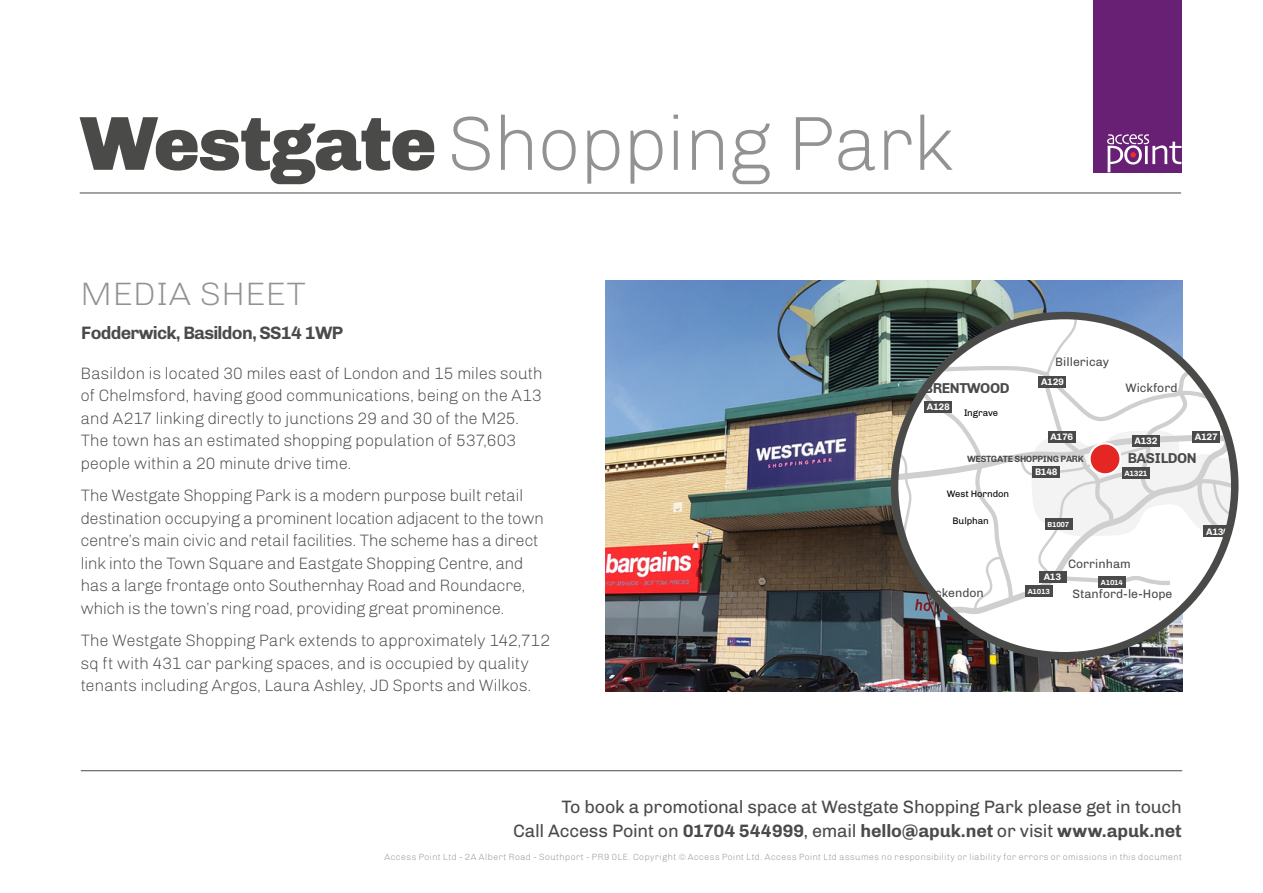
<style>
.page{position:relative;width:1263px;height:893px;background:#fff}
.page>*{position:absolute;margin:0;border:0;box-sizing:border-box;transform-origin:0 0}
.HEADING{font:300 76.65px "Chivo";letter-spacing:-.02em;color:#929292}
.HEADING-2{font:300 32.4px "Chivo";color:#929292;scale:1.06 1}
.SUB_HEADING{font:700 18px "Chivo";letter-spacing:-.01em;color:#4a4a49}
.t1{font:18px "Chivo";letter-spacing:-.015em;color:#4a4a49}
.SUB_HEADING-2{font:700 18px "Chivo";letter-spacing:-.03em;color:#4a4a49}
.SUB_HEADING-3{font:300 16.5px/22.5px "Chivo";letter-spacing:-.025em;color:#4a4a49}
.t2{font:700 14.4px "Chivo";letter-spacing:-.035em;color:#4b4a4a}
.t3{font:12.3px "Chivo";color:#4b4a4a}
.t4{font:700 9.45px "Chivo";letter-spacing:-.035em;color:#fff}
.t5{font:9.45px "Chivo";letter-spacing:-.01em;color:#010202}
.t6{font:700 9.15px "Chivo";letter-spacing:-.035em;color:#4b4a4a}
.SUB_HEADING-4{font:300 9px "Chivo";letter-spacing:.03em;color:#929292}
.t7{font:700 7.65px "Chivo";letter-spacing:-.035em;color:#fff}
.t8{font:700 7.35px "Chivo";letter-spacing:-.035em;color:#fff}
.s1{font-weight:900;color:#4a4a49}
.s2{font-weight:400}
</style>
<div class="page">
<img style="left:605px;top:280px;width:578px;height:411px">
<hr style="left:81px;top:770px;width:1101px;height:1px;background:#4a4a49">
<svg style="left:894px;top:316px;width:341px;height:332px"></svg>
<div style="left:1032px;top:466px;width:28px;height:12px;background:#4b4a4a"></div>
<div style="left:1045px;top:518px;width:27px;height:12px;background:#4b4a4a"></div>
<div style="left:891px;top:312px;width:347px;height:347px;border:8px solid #4a4a49;border-radius:50%"></div>
<div style="left:1093px;top:0;width:89px;height:172px;background:#682075"></div>
<svg style="left:1107px;top:134px;width:74px;height:38px"></svg>
<hr style="left:80px;top:193px;width:1101px;height:1px;background:#4a4a49">
<p class="HEADING" style="left:80px;top:99px;width:877px"><span class="s1">Westgate</span> Shopping Park</p>
<p class="HEADING-2" style="left:81px;top:275px;width:214px">MEDIA SHEET</p>
<p class="SUB_HEADING-2" style="left:81px;top:322px;width:263px">Fodderwick, Basildon, SS14 1WP</p>
<p class="SUB_HEADING-3" style="left:81px;top:362px;width:464px;text-align:justify">Basildon is located 30 miles east of London and 15 miles south of Chelmsford, having good communications, being on the A13 and A217 linking directly to junctions 29 and 30 of the M25.</p>
<p class="SUB_HEADING-3" style="left:81px;top:430px;width:437px">The town has an estimated shopping population of 537,603 people within a 20 minute drive time.</p>
<p class="SUB_HEADING-3" style="left:81px;top:485px;width:465px">The Westgate Shopping Park is a modern purpose built retail destination occupying a prominent location adjacent to the town centre’s main civic and retail facilities. The scheme has a direct link into the Town Square and Eastgate Shopping Centre, and has a large frontage onto Southernhay Road and Roundacre, which is the town’s ring road, providing great prominence.</p>
<p class="SUB_HEADING-3" style="left:81px;top:630px;width:471px">The Westgate Shopping Park extends to approximately 142,712 sq ft with 431 car parking spaces, and is occupied by quality tenants including Argos, Laura Ashley, JD Sports and Wilkos.</p>
<p class="t2" style="left:924px;top:379px;width:87px">BRENTWOOD</p>
<p class="t3" style="left:1055px;top:354px;width:55px">Billericay</p>
<p class="t4" style="left:1041px;top:376px;width:24px">A129</p>
<p class="t4" style="left:927px;top:402px;width:24px">A128</p>
<p class="t5" style="left:964px;top:408px;width:36px">Ingrave</p>
<p class="t6" style="left:967px;top:453px;width:118px">WESTGATE SHOPPING PARK</p>
<p class="t4" style="left:1050px;top:431px;width:24px">A176</p>
<p class="t4" style="left:1035px;top:466px;width:24px">B148</p>
<p class="t5" style="left:947px;top:488px;width:64px">West Horndon</p>
<p class="t5" style="left:952px;top:516px;width:38px">Bulphan</p>
<p class="t8" style="left:1048px;top:520px;width:23px">B1007</p>
<p class="t3" style="left:1125px;top:381px;width:53px">Wickford</p>
<p class="t4" style="left:1134px;top:435px;width:24px">A132</p>
<p class="t4" style="left:1195px;top:431px;width:24px">A127</p>
<p class="t2" style="left:1128px;top:450px;width:71px">BASILDON</p>
<p class="t7" style="left:1124px;top:469px;width:25px">A1321</p>
<p class="t4" style="left:1206px;top:526px;width:24px">A130</p>
<p class="t4" style="left:1044px;top:571px;width:19px">A13</p>
<p class="t3" style="left:1068px;top:556px;width:64px">Corrinham</p>
<p class="t8" style="left:1101px;top:578px;width:24px">A1014</p>
<p class="t3" style="left:913px;top:586px;width:72px">S. Ockendon</p>
<p class="t3" style="left:1072px;top:587px;width:101px">Stanford-le-Hope</p>
<p class="t8" style="left:1028px;top:587px;width:24px">A1013</p>
<p class="t1" style="left:561px;top:796px;width:622px">To book a promotional space at Westgate Shopping Park please get in touch</p>
<p class="SUB_HEADING" style="left:513px;top:820px;width:670px"><span class="s2">Call Access Point on</span> 01704 544999<span class="s2">, email</span> hello@apuk.net <span class="s2">or visit</span> www.apuk.net</p>
<p class="SUB_HEADING-4" style="left:385px;top:852px;width:799px">Access Point Ltd - 2A Albert Road - Southport - PR9 0LE. Copyright © Access Point Ltd. Access Point Ltd assumes no responsibility or liability for errors or omissions in this document</p>
</div>
